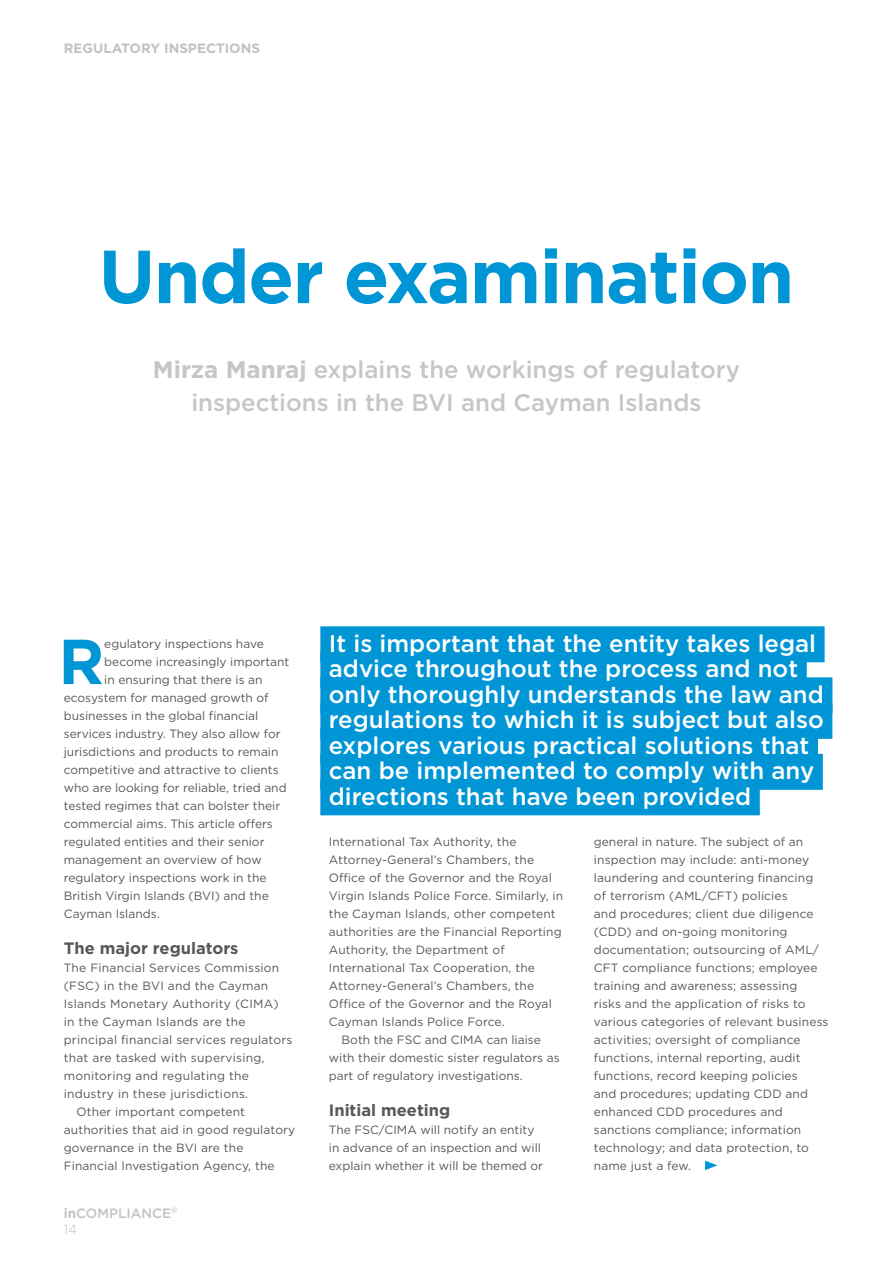
<style>
.page{position:relative;width:893px;height:1263px;background:#fff}
.page>*{position:absolute;margin:0;border:0;box-sizing:border-box;transform-origin:0 0}
.t1{font:700 75px "Gotham";letter-spacing:-.02em;color:#0096d6}
.t2{font:700 63.45px "Gotham";color:#0096d6}
.t3{font:500 24px/25.5px "Gotham";color:#fff}
.t4{font:500 24px/33px "Gotham";color:#c6c6c6;text-align:center}
.t5{font:700 16.5px "Gotham";color:#575756}
.t6{font:700 13.5px "Gotham";color:#c2c2c2}
.t7{font:500 13.5px/16.2px "Gotham";color:#c2c2c2}
.t8{font:12px/18px "Gotham";letter-spacing:.01em;color:#575756}
.s1{font-weight:700}
.s2{font-weight:300}
</style>
<div class="page">
<svg style="left:705px;top:1160px;width:12px;height:10px"></svg>
<div style="left:320px;top:626px;width:505px;height:36px;background:#0096d6"></div>
<div style="left:320px;top:652px;width:487px;height:36px;background:#0096d6"></div>
<div style="left:320px;top:677px;width:512px;height:36px;background:#0096d6"></div>
<div style="left:320px;top:703px;width:512px;height:36px;background:#0096d6"></div>
<div style="left:320px;top:728px;width:498px;height:36px;background:#0096d6"></div>
<div style="left:320px;top:754px;width:503px;height:36px;background:#0096d6"></div>
<div style="left:320px;top:779px;width:440px;height:36px;background:#0096d6"></div>
<p class="t6" style="left:64px;top:40px;width:198px">REGULATORY INSPECTIONS</p>
<h1 class="t1" style="left:99px;top:227px;width:697px">Under examination</h1>
<h3 class="t4" style="left:153px;top:352px;width:589px"><span class="s1">Mirza Manraj</span> explains the workings of regulatory inspections in the BVI and Cayman Islands</h3>
<h2 class="t2" style="left:58px;top:619px;width:47px">R</h2>
<p class="t8" style="left:104px;top:635px;width:161px">egulatory inspections have</p>
<p class="t8" style="left:104px;top:653px;width:187px">become increasingly important</p>
<p class="t8" style="left:104px;top:671px;width:160px">in ensuring that there is an</p>
<p class="t8" style="left:64px;top:689px;width:206px">ecosystem for managed growth of</p>
<p class="t8" style="left:64px;top:707px;width:196px">businesses in the global financial</p>
<p class="t8" style="left:64px;top:725px;width:218px">services industry. They also allow for</p>
<p class="t8" style="left:64px;top:743px;width:216px">jurisdictions and products to remain</p>
<p class="t8" style="left:64px;top:761px;width:217px">competitive and attractive to clients</p>
<p class="t8" style="left:64px;top:779px;width:224px">who are looking for reliable, tried and</p>
<p class="t8" style="left:64px;top:797px;width:218px">tested regimes that can bolster their</p>
<p class="t8" style="left:64px;top:815px;width:211px">commercial aims. This article offers</p>
<p class="t8" style="left:64px;top:833px;width:202px">regulated entities and their senior</p>
<p class="t8" style="left:64px;top:851px;width:199px">management an overview of how</p>
<p class="t8" style="left:64px;top:869px;width:204px">regulatory inspections work in the</p>
<p class="t8" style="left:64px;top:887px;width:206px">British Virgin Islands (BVI) and the</p>
<p class="t8" style="left:64px;top:905px;width:97px">Cayman Islands.</p>
<h3 class="t5" style="left:64px;top:937px;width:176px">The major regulators</h3>
<p class="t8" style="left:64px;top:959px;width:217px">The Financial Services Commission</p>
<p class="t8" style="left:64px;top:977px;width:206px">(FSC) in the BVI and the Cayman</p>
<p class="t8" style="left:64px;top:995px;width:216px">Islands Monetary Authority (CIMA)</p>
<p class="t8" style="left:64px;top:1013px;width:183px">in the Cayman Islands are the</p>
<p class="t8" style="left:64px;top:1031px;width:230px">principal financial services regulators</p>
<p class="t8" style="left:64px;top:1049px;width:202px">that are tasked with supervising,</p>
<p class="t8" style="left:64px;top:1067px;width:187px">monitoring and regulating the</p>
<p class="t8" style="left:64px;top:1085px;width:186px">industry in these jurisdictions.</p>
<p class="t8" style="left:77px;top:1103px;width:170px">Other important competent</p>
<p class="t8" style="left:64px;top:1121px;width:233px">authorities that aid in good regulatory</p>
<p class="t8" style="left:64px;top:1139px;width:181px">governance in the BVI are the</p>
<p class="t8" style="left:64px;top:1157px;width:212px">Financial Investigation Agency, the</p>
<p class="t7" style="left:64px;top:1205px;width:115px"><span class="s1">in</span>COMPLIANCE<sup>®<br></sup><span class="s2">14</span></p>
<p class="t3" style="left:329px;top:630px;width:497px">It is important that the entity takes legal advice throughout the process and not only thoroughly understands the law and regulations to which it is subject but also explores various practical solutions that can be implemented to comply with any directions that have been provided</p>
<p class="t8" style="left:329px;top:833px;width:189px">International Tax Authority, the</p>
<p class="t8" style="left:329px;top:851px;width:207px">Attorney-General’s Chambers, the</p>
<p class="t8" style="left:329px;top:869px;width:224px">Office of the Governor and the Royal</p>
<p class="t8" style="left:329px;top:887px;width:236px">Virgin Islands Police Force. Similarly, in</p>
<p class="t8" style="left:329px;top:905px;width:228px">the Cayman Islands, other competent</p>
<p class="t8" style="left:329px;top:923px;width:234px">authorities are the Financial Reporting</p>
<p class="t8" style="left:329px;top:941px;width:177px">Authority, the Department of</p>
<p class="t8" style="left:329px;top:959px;width:208px">International Tax Cooperation, the</p>
<p class="t8" style="left:329px;top:977px;width:207px">Attorney-General’s Chambers, the</p>
<p class="t8" style="left:329px;top:995px;width:224px">Office of the Governor and the Royal</p>
<p class="t8" style="left:329px;top:1013px;width:177px">Cayman Islands Police Force.</p>
<p class="t8" style="left:342px;top:1031px;width:201px">Both the FSC and CIMA can liaise</p>
<p class="t8" style="left:329px;top:1049px;width:232px">with their domestic sister regulators as</p>
<p class="t8" style="left:329px;top:1067px;width:195px">part of regulatory investigations.</p>
<h3 class="t5" style="left:329px;top:1099px;width:123px">Initial meeting</h3>
<p class="t8" style="left:329px;top:1121px;width:216px">The FSC/CIMA will notify an entity in advance of an inspection and will explain whether it will be themed or</p>
<p class="t8" style="left:594px;top:833px;width:236px">general in nature. The subject of an inspection may include: anti-money laundering and countering financing of terrorism (AML/CFT) policies<br>and procedures; client due diligence (CDD) and on-going monitoring documentation; outsourcing of AML/ CFT compliance functions; employee training and awareness; assessing<br>risks and the application of risks to various categories of relevant business activities; oversight of compliance functions, internal reporting, audit functions, record keeping policies<br>and procedures; updating CDD and enhanced CDD procedures and sanctions compliance; information technology; and data protection, to name just a few.</p>
</div>
